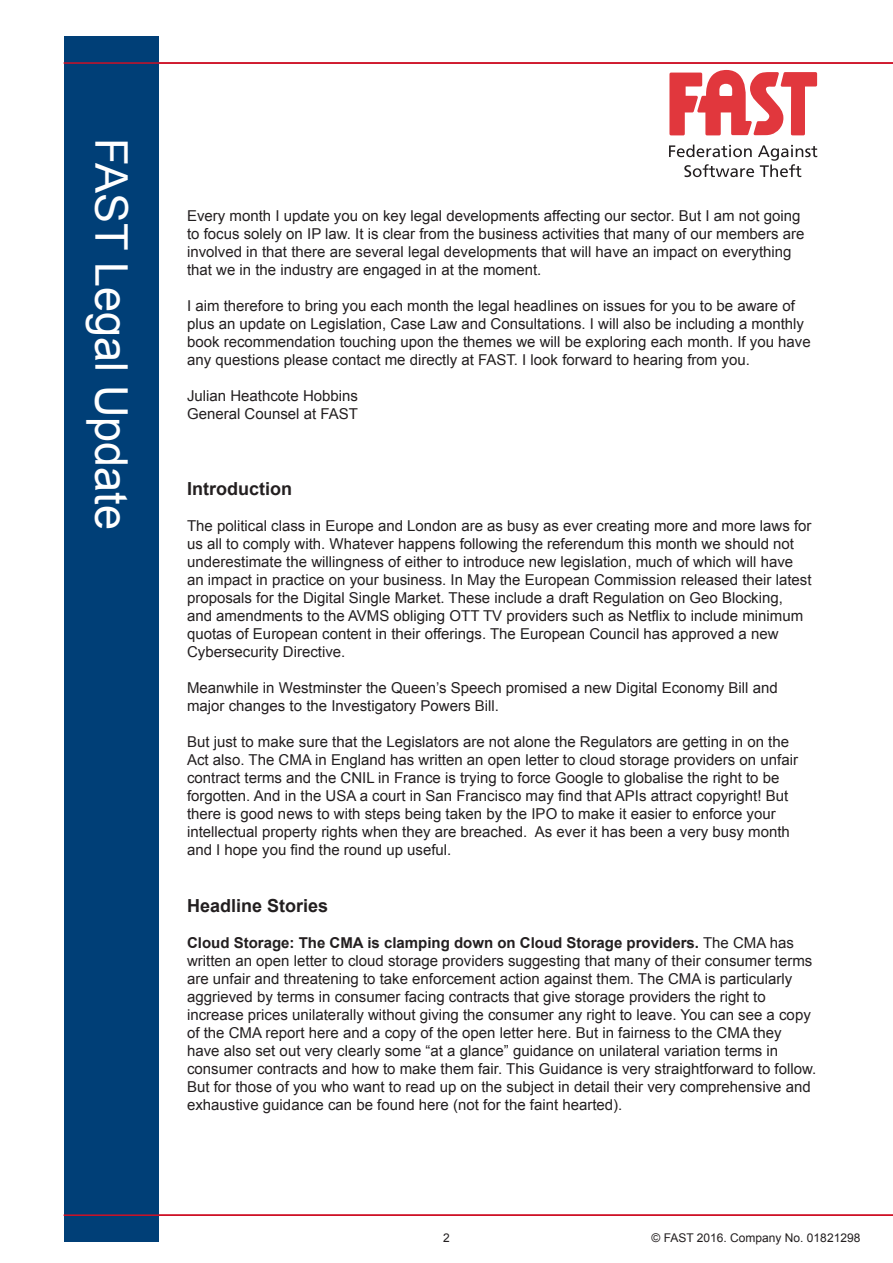
<style>
.page{position:relative;width:893px;height:1263px;background:#fff}
.page>*{position:absolute;margin:0;border:0;box-sizing:border-box;transform-origin:0 0}
.t1{font:45px "Arial";color:#fff}
.t2{font:700 18px "Arial";color:#231f20}
.t3{font:15px/18px "Arial";color:#231f20}
.t4{font:12px "Arial";color:#231f20}
.s1{font-weight:700}
</style>
<div class="page">
<svg style="left:669px;top:145px;width:148px;height:32px"></svg>
<svg style="left:669px;top:70px;width:148px;height:65px"></svg>
<div style="left:64px;top:36px;width:95px;height:1206px;background:#003f77"></div>
<hr style="left:64px;top:1214px;width:829px;height:2px;background:#ce1126">
<hr style="left:64px;top:62px;width:829px;height:2px;background:#ce1126">
<p class="t1" style="left:141px;top:138px;width:393px;rotate:90deg">FAST Legal Update</p>
<p class="t3" style="left:187px;top:207px;width:619px">Every month I update you on key legal developments affecting our sector. But I am not going to focus solely on IP law. It is clear from the business activities that many of our members are involved in that there are several legal developments that will have an impact on everything that we in the industry are engaged in at the moment.</p>
<p class="t3" style="left:187px;top:297px;width:625px">I aim therefore to bring you each month the legal headlines on issues for you to be aware of plus an update on Legislation, Case Law and Consultations. I will also be including a monthly book recommendation touching upon the themes we will be exploring each month. If you have any questions please contact me directly at FAST. I look forward to hearing from you.</p>
<p class="t3" style="left:187px;top:387px;width:172px">Julian Heathcote Hobbins</p>
<p class="t3" style="left:187px;top:405px;width:172px">General Counsel at FAST</p>
<p class="t2" style="left:187px;top:476px;width:106px">Introduction</p>
<p class="t3" style="left:187px;top:516px;width:626px">The political class in Europe and London are as busy as ever creating more and more laws for us all to comply with. Whatever happens following the referendum this month we should not underestimate the willingness of either to introduce new legislation, much of which will have an impact in practice on your business. In May the European Commission released their latest proposals for the Digital Single Market. These include a draft Regulation on Geo Blocking, and amendments to the AVMS obliging OTT TV providers such as Netflix to include minimum quotas of European content in their offerings. The European Council has approved a new Cybersecurity Directive.</p>
<p class="t3" style="left:187px;top:678px;width:592px">Meanwhile in Westminster the Queen’s Speech promised a new Digital Economy Bill and major changes to the Investigatory Powers Bill.</p>
<p class="t3" style="left:187px;top:732px;width:612px">But just to make sure that the Legislators are not alone the Regulators are getting in on the Act also. The CMA in England has written an open letter to cloud storage providers on unfair contract terms and the CNIL in France is trying to force Google to globalise the right to be forgotten. And in the USA a court in San Francisco may find that APIs attract copyright! But there is good news to with steps being taken by the IPO to make it easier to enforce your intellectual property rights when they are breached. As ever it has been a very busy month and I hope you find the round up useful.</p>
<p class="t2" style="left:187px;top:894px;width:143px">Headline Stories</p>
<p class="t3" style="left:187px;top:934px;width:631px"><span class="s1">Cloud Storage: The CMA is clamping down on Cloud Storage providers.</span> The CMA has written an open letter to cloud storage providers suggesting that many of their consumer terms are unfair and threatening to take enforcement action against them. The CMA is particularly aggrieved by terms in consumer facing contracts that give storage providers the right to increase prices unilaterally without giving the consumer any right to leave. You can see a copy of the CMA report here and a copy of the open letter here. But in fairness to the CMA they have also set out very clearly some “at a glance” guidance on unilateral variation terms in consumer contracts and how to make them fair. This Guidance is very straightforward to follow.<br>But for those of you who want to read up on the subject in detail their very comprehensive and exhaustive guidance can be found here (not for the faint hearted).</p>
<p class="t4" style="left:443px;top:1230px;width:8px">2</p>
<p class="t4" style="left:652px;top:1230px;width:210px">© FAST 2016. Company No. 01821298</p>
</div>
